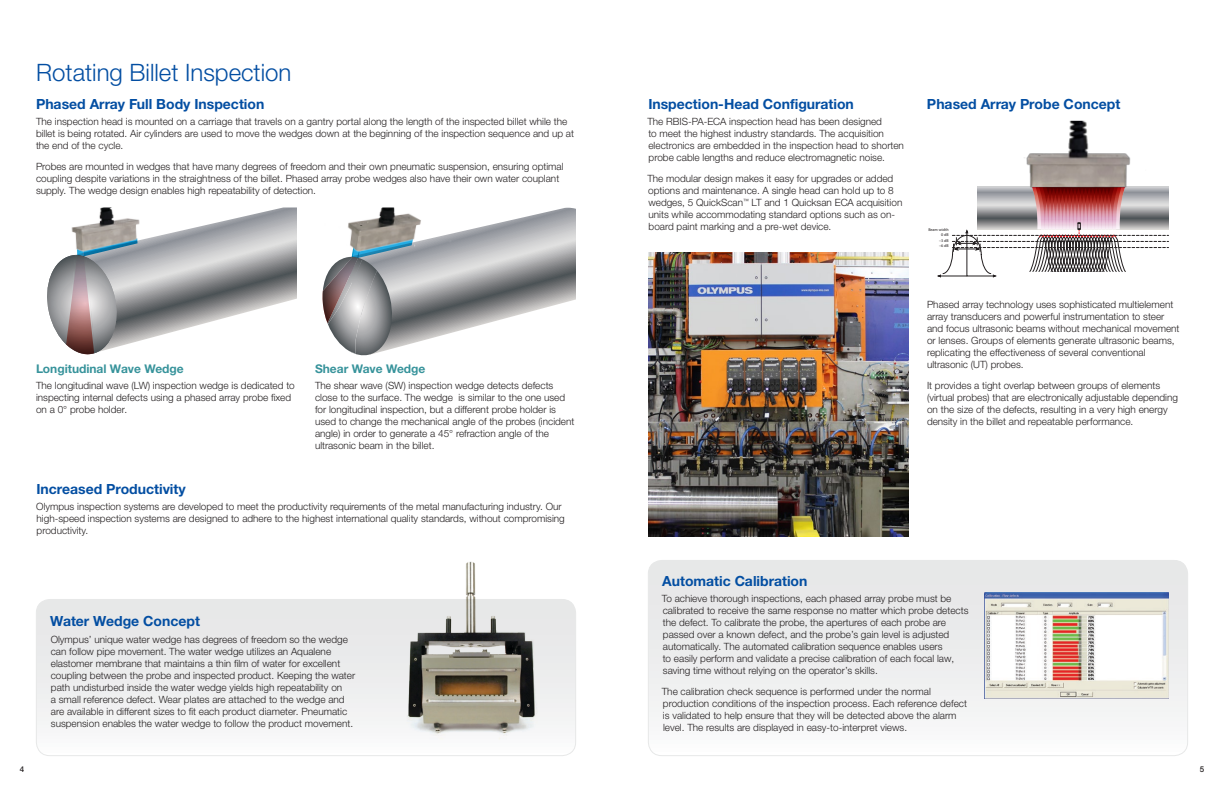
<style>
.page{position:relative;width:1224px;height:792px;background:#fff}
.page>*{position:absolute;margin:0;border:0;box-sizing:border-box;transform-origin:0 0}
.Title_1{font:300 24px "Helvetica Neue LTW1 G";color:#034ea2}
.Title_2{font:700 14px "Helvetica Neue LTW1 G";color:#034ea2}
.Title_3{font:700 12px "Helvetica Neue LTW1 G";color:#37939b}
.Text{font:300 10px/12px "Helvetica Neue LTW1 G";color:#231f20}
.Text_span{font:300 10px/12px "Helvetica Neue LTW1 G";color:#231f20}
.t1{font:500 8px "Helvetica Neue LTW1 G";color:#231f20}
.t2{font:4px/5.5px "Myriad Pro";color:#231f20;text-align:right}
</style>
<div class="page">
<svg style="left:36px;top:601px;width:540px;height:155px"></svg>
<div style="left:36px;top:599px;width:540px;height:157px;border:1px solid #e7e8e8;border-radius:14px"></div>
<svg style="left:648px;top:562px;width:540px;height:194px"></svg>
<div style="left:648px;top:560px;width:540px;height:196px;border:1px solid #e7e8e8;border-radius:14px"></div>
<img style="left:377px;top:561px;width:185px;height:181px">
<svg style="left:938px;top:215px;width:231px;height:62px"></svg>
<img style="left:977px;top:121px;width:192px;height:94px">
<img style="left:984px;top:593px;width:185px;height:105px">
<svg style="left:47px;top:207px;width:250px;height:148px"></svg>
<img style="left:47px;top:207px;width:129px;height:57px">
<svg style="left:322px;top:208px;width:254px;height:148px"></svg>
<img style="left:322px;top:207px;width:130px;height:56px">
<img style="left:648px;top:252px;width:261px;height:284px">
<p class="Title_1" style="left:36px;top:58px;width:257px">Rotating Billet Inspection</p>
<p class="Title_2" style="left:36px;top:95px;width:230px">Phased Array Full Body Inspection</p>
<p class="Text" style="left:36px;top:116px;width:540px">The inspection head is mounted on a carriage that travels on a gantry portal along the length of the inspected billet while the billet is being rotated. Air cylinders are used to move the wedges down at the beginning of the inspection sequence and up at the end of the cycle.</p>
<p class="Text" style="left:36px;top:161px;width:529px">Probes are mounted in wedges that have many degrees of freedom and their own pneumatic suspension, ensuring optimal coupling despite variations in the straightness of the billet. Phased array probe wedges also have their own water couplant supply. The wedge design enables high repeatability of detection.</p>
<p class="Title_3" style="left:36px;top:361px;width:149px">Longitudinal Wave Wedge</p>
<p class="Text" style="left:36px;top:379px;width:260px">The longitudinal wave (LW) inspection wedge is dedicated to inspecting internal defects using a phased array probe fixed on a 0° probe holder.</p>
<p class="Title_3" style="left:315px;top:361px;width:112px">Shear Wave Wedge</p>
<p class="Text" style="left:315px;top:379px;width:261px">The shear wave (SW) inspection wedge detects defects close to the surface. The wedge is similar to the one used for longitudinal inspection, but a different probe holder is used to change the mechanical angle of the probes (incident angle) in order to generate a 45° refraction angle of the ultrasonic beam in the billet.</p>
<p class="Title_2" style="left:36px;top:480px;width:151px">Increased Productivity</p>
<p class="Text" style="left:36px;top:501px;width:530px">Olympus inspection systems are developed to meet the productivity requirements of the metal manufacturing industry. Our high-speed inspection systems are designed to adhere to the highest international quality standards, without compromising productivity.</p>
<p class="Title_2" style="left:50px;top:613px;width:151px">Water Wedge Concept</p>
<p class="Text" style="left:51px;top:633px;width:306px">Olympus’ unique water wedge has degrees of freedom so the wedge can follow pipe movement. The water wedge utilizes an Aqualene elastomer membrane that maintains a thin film of water for excellent coupling between the probe and inspected product. Keeping the water path undisturbed inside the water wedge yields high repeatability on<br>a small reference defect. Wear plates are attached to the wedge and are available in different sizes to fit each product diameter. Pneumatic suspension enables the water wedge to follow the product movement.</p>
<p class="Title_2" style="left:648px;top:95px;width:207px">Inspection-Head Configuration</p>
<p class="Text_span" style="left:647px;top:116px;width:258px">The RBIS-PA-ECA inspection head has been designed<br>to meet the highest industry standards. The acquisition electronics are embedded in the inspection head to shorten probe cable lengths and reduce electromagnetic noise.</p>
<p class="Text" style="left:647px;top:173px;width:257px">The modular design makes it easy for upgrades or added options and maintenance. A single head can hold up to 8 wedges, 5 QuickScan<sup>™</sup> LT and 1 Quicksan ECA acquisition units while accommodating standard options such as on&shy;board paint marking and a pre-wet device.</p>
<p class="Title_2" style="left:927px;top:95px;width:195px">Phased Array Probe Concept</p>
<p class="t2" style="left:928px;top:227px;width:22px">Beam width<br>0 dB<br>–3 dB<br>–6 dB</p>
<p class="Text" style="left:927px;top:298px;width:254px">Phased array technology uses sophisticated multielement array transducers and powerful instrumentation to steer and focus ultrasonic beams without mechanical movement or lenses. Groups of elements generate ultrasonic beams, replicating the effectiveness of several conventional ultrasonic (UT) probes.</p>
<p class="Text" style="left:927px;top:379px;width:253px">It provides a tight overlap between groups of elements (virtual probes) that are electronically adjustable depending on the size of the defects, resulting in a very high energy density in the billet and repeatable performance.</p>
<p class="Title_2" style="left:662px;top:572px;width:147px">Automatic Calibration</p>
<p class="Text" style="left:662px;top:593px;width:308px">To achieve thorough inspections, each phased array probe must be calibrated to receive the same response no matter which probe detects the defect. To calibrate the probe, the apertures of each probe are passed over a known defect, and the probe’s gain level is adjusted automatically. The automated calibration sequence enables users<br>to easily perform and validate a precise calibration of each focal law, saving time without relying on the operator’s skills.</p>
<p class="Text" style="left:662px;top:686px;width:307px">The calibration check sequence is performed under the normal production conditions of the inspection process. Each reference defect is validated to help ensure that they will be detected above the alarm level. The results are displayed in easy-to-interpret views.</p>
<p class="t1" style="left:20px;top:765px;width:6px">4</p>
<p class="t1" style="left:1200px;top:765px;width:6px">5</p>
</div>
